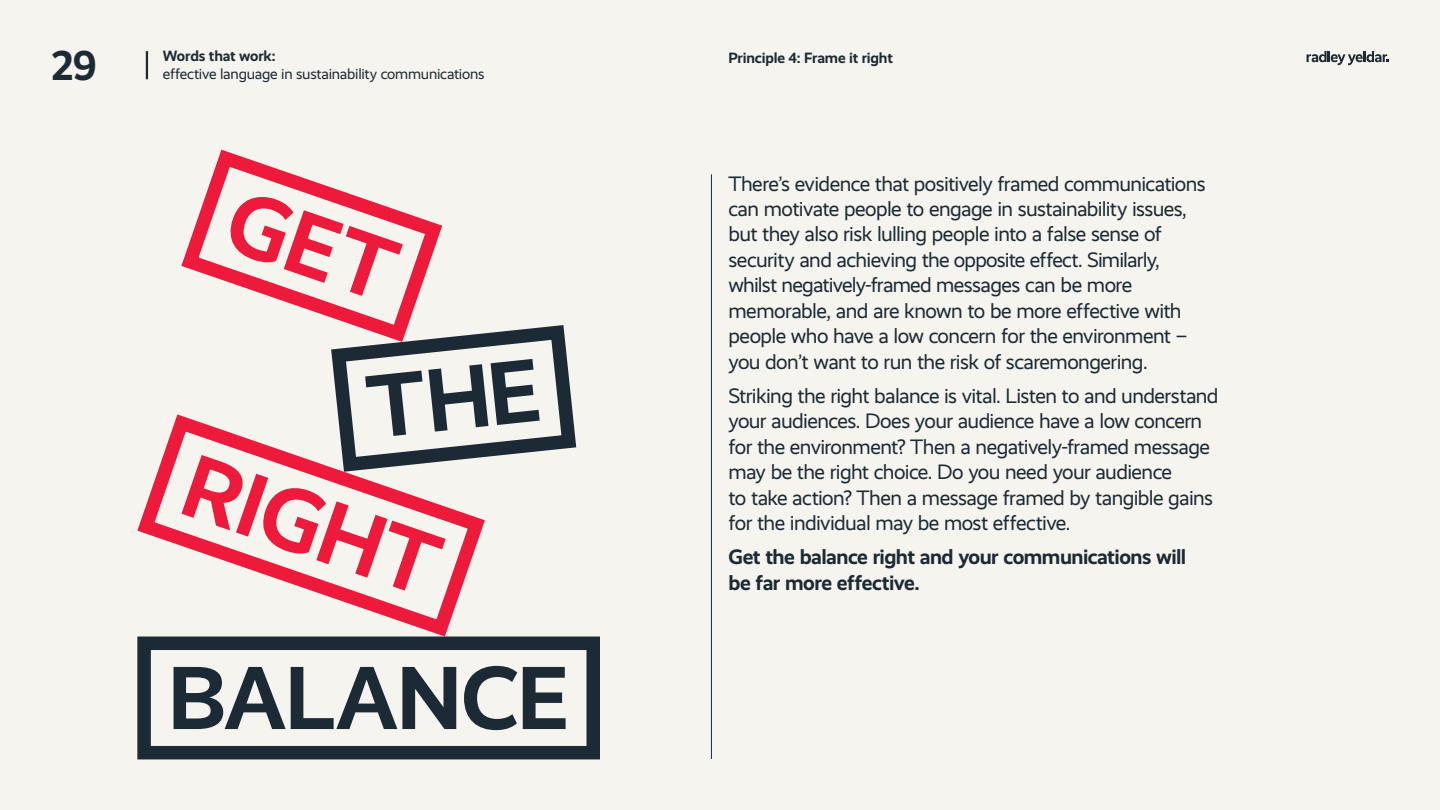
<style>
.page{position:relative;width:1440px;height:810px;background:#f5f4ee}
.page>*{position:absolute;margin:0;border:0;box-sizing:border-box;transform-origin:0 0}
.t1{font:700 90px "Realist";letter-spacing:-.015em;color:#1b2a35}
.t2{font:700 90px "Realist";color:#ed1a3b}
.t3{font:700 42px "Realist";color:#1b2a35}
.t4{font:21px/25.5px "Realist";letter-spacing:-.03em;color:#1b2a35}
.t5{font:700 21px/25.5px "Realist";letter-spacing:-.025em;color:#1b2a35}
.t6{font:15px "Realist";letter-spacing:-.015em;color:#1b2a35}
.t7{font:700 15px "Realist";letter-spacing:-.015em;color:#1b2a35}
</style>
<div class="page">
<svg style="left:1306px;top:51px;width:83px;height:14px"></svg>
<hr style="left:146px;top:51px;width:2px;height:28px;background:#1b2a35">
<div style="left:137px;top:637px;width:463px;height:122px;border:14px solid #1b2a35"></div>
<svg style="left:137px;top:414px;width:356px;height:231px"></svg>
<svg style="left:181px;top:149px;width:262px;height:169px"></svg>
<hr style="left:711px;top:174px;width:1px;height:585px;background:#1b2a35">
<svg style="left:324px;top:318px;width:253px;height:161px"></svg>
<svg style="left:222px;top:188px;width:181px;height:115px"></svg>
<h2 class="t3" style="left:51px;top:41px;width:47px">29</h2>
<p class="t7" style="left:163px;top:47px;width:114px">Words that work:</p>
<p class="t6" style="left:163px;top:66px;width:323px">effective language in sustainability communications</p>
<h1 class="t2" style="left:203px;top:433px;width:266px;rotate:19deg">RIGHT</h1>
<h1 class="t1" style="left:168px;top:646px;width:402px">BALANCE</h1>
<p class="t7" style="left:728px;top:49px;width:166px">Principle 4: Frame it right</p>
<p class="t4" style="left:728px;top:171px;width:479px">There’s evidence that positively framed communications can motivate people to engage in sustainability issues, but they also risk lulling people into a false sense of security and achieving the opposite effect. Similarly, whilst negatively-framed messages can be more memorable, and are known to be more effective with people who have a low concern for the environment – you don’t want to run the risk of scaremongering.</p>
<p class="t4" style="left:728px;top:383px;width:492px">Striking the right balance is vital. Listen to and understand your audiences. Does your audience have a low concern for the environment? Then a negatively-framed message may be the right choice. Do you need your audience<br>to take action? Then a message framed by tangible gains for the individual may be most effective.</p>
<p class="t5" style="left:728px;top:545px;width:459px">Get the balance right and your communications will be far more effective.</p>
</div>
